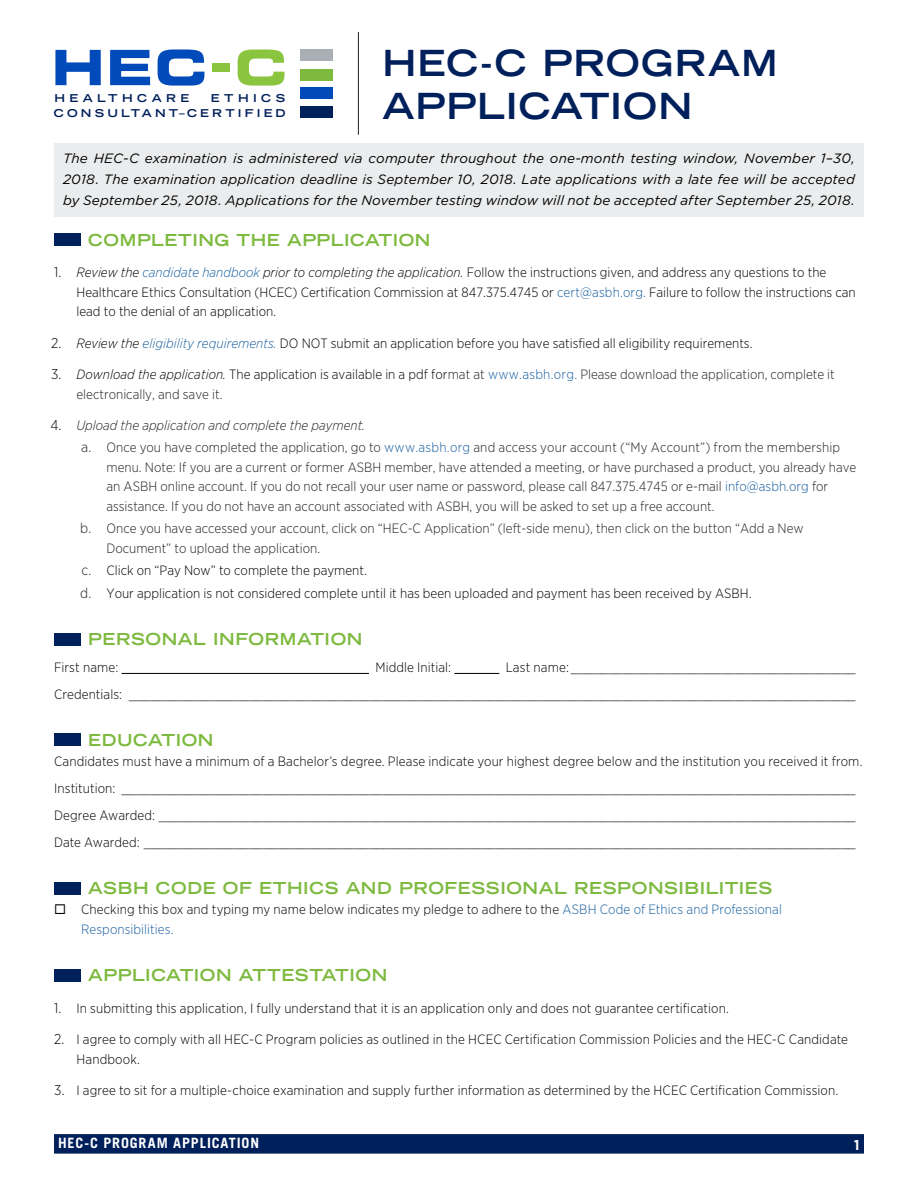
<style>
.page{position:relative;width:918px;height:1188px;background:#fff}
.page>*{position:absolute;margin:0;border:0;box-sizing:border-box;transform-origin:0 0}
.t1{font:700 expanded 36px/43.2px "Trade Gothic LT Std";letter-spacing:.025em;color:#00205b}
.A-head2{font:700 expanded 16.5px "Trade Gothic LT Std";letter-spacing:.035em;color:#7dba3f}
.t2{font:700 14.25px "Trade Gothic LT Std";letter-spacing:.06em;color:#fff}
.A-body_Info{font:700 14.25px "Gotham Narrow";color:#fff}
.A-body_noindent{font:300 13.5px/19.5px "Gotham Narrow";color:#000}
.t3{font:300 13.5px/19.5px "Gotham Narrow";color:#231f20}
.A-body_Info-2{font:300 13.5px "Gotham Narrow";letter-spacing:.01em;color:#000}
.A-head1_sub{font:italic 13.5px/21px "Gotham";letter-spacing:.01em;color:#000;text-align:justify}
.t4{font:700 expanded 10.8px/15.1px "Trade Gothic LT Std";letter-spacing:.28em;color:#00205b;text-align:right;scale:1.04 1}
.t5{font:700 expanded 10.8px "Trade Gothic LT Std";letter-spacing:.395em;color:#00205b;scale:1.04 1}
.s1{font-size:14.25px}
.s2{font-style:italic}
.s3{font-style:italic;color:#175d9e}
.s4{color:#175d9e}
.s5{font-size:14.25px;color:#000}
.s6{font-style:italic;color:#000}
.s7{color:#000}
.s8{font-size:14.25px;color:#231f20}
</style>
<div class="page">
<div style="left:54px;top:1134px;width:810px;height:20px;background:#00205b"></div>
<div style="left:54px;top:143px;width:810px;height:74px;background:#ebeced"></div>
<hr style="left:122px;top:673px;width:247px;height:1px;background:#000">
<hr style="left:454px;top:673px;width:45px;height:1px;background:#000">
<div style="left:54px;top:233px;width:27px;height:13px;background:#00205b"></div>
<div style="left:54px;top:633px;width:27px;height:13px;background:#00205b"></div>
<div style="left:54px;top:733px;width:27px;height:13px;background:#00205b"></div>
<div style="left:54px;top:882px;width:27px;height:13px;background:#00205b"></div>
<div style="left:54px;top:969px;width:27px;height:13px;background:#00205b"></div>
<svg style="left:55px;top:50px;width:46px;height:35px"></svg>
<svg style="left:238px;top:50px;width:46px;height:36px"></svg>
<svg style="left:110px;top:50px;width:40px;height:35px"></svg>
<svg style="left:158px;top:50px;width:46px;height:36px"></svg>
<div style="left:212px;top:63px;width:18px;height:9px;background:#8bc540"></div>
<div style="left:300px;top:50px;width:33px;height:11px;background:#a9afb5"></div>
<div style="left:300px;top:69px;width:33px;height:11px;background:#7dba3e"></div>
<div style="left:300px;top:87px;width:33px;height:11px;background:#004aba"></div>
<div style="left:300px;top:106px;width:33px;height:11px;background:#00205b"></div>
<hr style="left:358px;top:32px;width:1px;height:103px;background:#231f20">
<p class="t4" style="left:54px;top:90px;width:224px">ETHICS<br>CONSULTANT–CERTIFIED</p>
<p class="t5" style="left:54px;top:91px;width:131px">HEALTHCARE</p>
<p class="t1" style="left:382px;top:40px;width:396px">HEC-C PROGRAM<br>APPLICATION</p>
<p class="A-head1_sub" style="left:63px;top:148px;width:794px">The HEC-C examination is administered via computer throughout the one-month testing window, November 1–30, 2018. The examination application deadline is September 10, 2018. Late applications with a late fee will be accepted by September 25, 2018. Applications for the November testing window will not be accepted after September 25, 2018.</p>
<p class="A-head2" style="left:88px;top:229px;width:344px">COMPLETING THE APPLICATION</p>
<p class="A-body_noindent" style="left:77px;top:262px;width:781px;text-indent:-22px"><span class="s1">1.</span> <span class="s2">Review the</span> <span class="s3">candidate handbook</span> <span class="s2">prior to completing the application.</span> Follow the instructions given, and address any questions to the<br>Healthcare Ethics Consultation (HCEC) Certification Commission at 847.375.4745 or <span class="s4">cert@asbh.org.</span> Failure to follow the instructions can lead to the denial of an application.</p>
<p class="A-body_noindent" style="left:51px;top:333px;width:703px"><span class="s1">2.</span> <span class="s2">Review the</span> <span class="s3">eligibility requirements.</span> DO NOT submit an application before you have satisfied all eligibility requirements.</p>
<p class="t3" style="left:76px;top:364px;width:760px;text-indent:-25px"><span class="s5">3.</span> <span class="s6">Download the application.</span> <span class="s7">The application is available in a pdf for</span>mat at <span class="s4">www.asbh.org.</span> Please download the application, complete it electronically, and save it.</p>
<p class="t3" style="left:81px;top:414px;width:760px;line-height:22.4px;text-indent:-31px"><span class="s5">4.</span> <span class="s2">Upload the application and complete the payment.<br></span><span class="s1">a.</span> Once you have completed the application, go to <span class="s4">www.asbh.org</span> and access your account (“My Account”) from the membership</p>
<p class="t3" style="left:106px;top:457px;width:751px">menu. Note: If you are a current or former ASBH member, have attended a meeting, or have purchased a product, you already have an ASBH online account. If you do not recall your user name or password, please call 847.375.4745 or e-mail <span class="s4">info@asbh.org</span> for assistance. If you do not have an account associated with ASBH, you will be asked to set up a free account.</p>
<p class="t3" style="left:107px;top:518px;width:699px;text-indent:-26px"><span class="s1">b.</span> Once you have accessed your account, click on “HEC-C Application” (left-side menu), then click on the button “Add a New<br>Document” to upload the application.</p>
<p class="A-body_noindent" style="left:80px;top:559px;width:673px;line-height:22.5px"><span class="s8">c.</span> Click on “Pay Now” to complete the payment.<br><span class="s8">d.</span> Your application is not considered complete until it has been uploaded and payment has been received by ASBH.</p>
<p class="A-head2" style="left:88px;top:628px;width:276px">PERSONAL INFORMATION</p>
<p class="A-body_Info-2" style="left:54px;top:659px;width:66px">First name:</p>
<p class="A-body_Info-2" style="left:375px;top:659px;width:77px">Middle Initial:</p>
<p class="A-body_Info-2" style="left:506px;top:659px;width:351px">Last name: ______________________________________</p>
<p class="A-body_Info-2" style="left:54px;top:686px;width:803px">Credentials: _________________________________________________________________________________________________</p>
<p class="A-head2" style="left:88px;top:729px;width:127px">EDUCATION</p>
<p class="A-body_noindent" style="left:54px;top:751px;width:810px">Candidates must have a minimum of a Bachelor’s degree. Please indicate your highest degree below and the institution you received it from.</p>
<p class="A-body_Info-2" style="left:54px;top:780px;width:803px">Institution: __________________________________________________________________________________________________</p>
<p class="A-body_Info-2" style="left:54px;top:807px;width:803px">Degree Awarded: _____________________________________________________________________________________________</p>
<p class="A-body_Info-2" style="left:54px;top:834px;width:803px">Date Awarded: _______________________________________________________________________________________________</p>
<p class="A-head2" style="left:88px;top:877px;width:685px">ASBH CODE OF ETHICS AND PROFESSIONAL RESPONSIBILITIES</p>
<p class="A-body_noindent" style="left:81px;top:899px;width:702px;line-height:20.2px">Checking this box and typing my name below indicates my pledge to adhere to the <span class="s4">ASBH Code of Ethics and Professional<br>Responsibilities.</span></p>
<p class="A-head2" style="left:88px;top:965px;width:301px">APPLICATION ATTESTATION</p>
<p class="A-body_noindent" style="left:54px;top:998px;width:677px"><span class="s1">1.</span> In submitting this application, I fully understand that it is an application only and does not guarantee certification.</p>
<p class="A-body_noindent" style="left:76px;top:1029px;width:773px;text-indent:-22px"><span class="s1">2.</span> I agree to comply with all HEC-C Program policies as outlined in the HCEC Certification Commission Policies and the HEC-C Candidate<br>Handbook.</p>
<p class="A-body_noindent" style="left:54px;top:1080px;width:786px"><span class="s1">3.</span> I agree to sit for a multiple-choice examination and supply further information as determined by the HCEC Certification Commission.</p>
<p class="t2" style="left:58px;top:1135px;width:202px">HEC-C PROGRAM APPLICATION</p>
<p class="A-body_Info" style="left:854px;top:1135px;width:7px">1</p>
</div>
